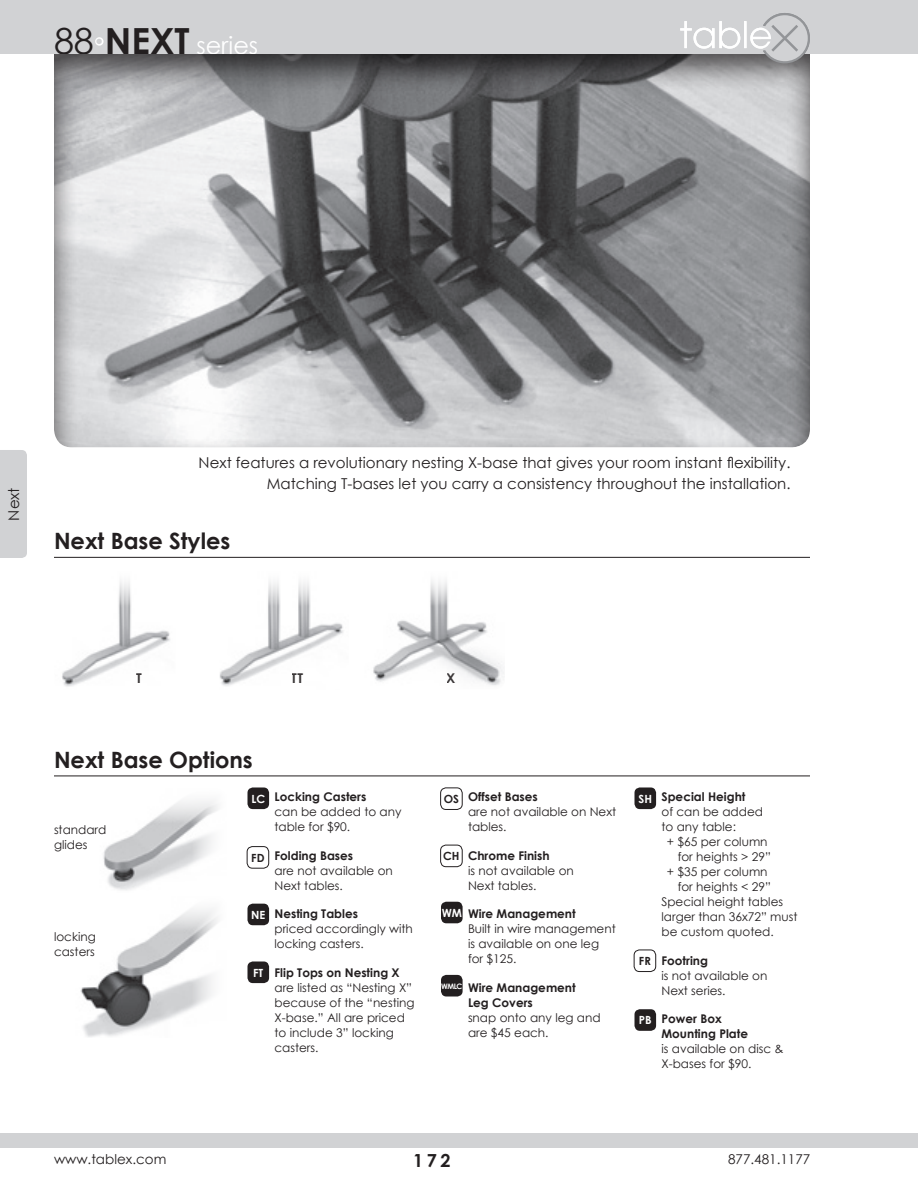
<style>
.page{position:relative;width:918px;height:1188px;background:#fff}
.page>*{position:absolute;margin:0;border:0;box-sizing:border-box;transform-origin:0 0}
.t1{font:24px "Century Gothic";color:#fff}
.t2{font:700 22.5px "Century Gothic";color:#231f20}
.t3{font:700 18px "Century Gothic";color:#231f20}
.t4{font:15px/21px "Century Gothic";color:#231f20;text-align:right}
.t5{font:13.5px "Century Gothic";color:#231f20}
.t6{font:700 13.5px "Century Gothic";color:#231f20}
.t7{font:12px/15px "Century Gothic";color:#231f20}
.t8{font:700 12px "Century Gothic";color:#231f20}
.t9{font:700 11.25px "Century Gothic";color:#fff}
.t10{font:700 11.25px "Century Gothic";color:#231f20}
.t11{font:700 7.5px "Century Gothic";color:#fff}
.s1{font-size:36px;color:#231f20}
.s2{font-weight:700;font-size:36px;color:#231f20}
.s3{font-weight:700}
</style>
<div class="page">
<div style="left:0;top:1133px;width:918px;height:15px;background:#d1d2d4"></div>
<div style="left:0;top:450px;width:27px;height:108px;background:#d1d2d4"></div>
<div style="left:0;top:0;width:918px;height:54px;background:#d1d2d4"></div>
<svg style="left:95px;top:37px;width:9px;height:9px"></svg>
<img style="left:220px;top:581px;width:123px;height:105px">
<img style="left:373px;top:580px;width:131px;height:106px">
<div style="left:52px;top:54px;width:761px;height:396px;background:#231f20;opacity:.75"></div>
<hr style="left:54px;top:557px;width:756px;height:1px;background:#231f20">
<img style="left:62px;top:581px;width:108px;height:106px">
<hr style="left:54px;top:776px;width:756px;height:1px;background:#231f20">
<img style="left:80px;top:801px;width:138px;height:236px">
<div style="left:440px;top:845px;width:23px;height:22px;border:1px solid #231f20;border-radius:5px"></div>
<div style="left:247px;top:846px;width:22px;height:23px;border:1px solid #231f20;border-radius:5px"></div>
<div style="left:440px;top:788px;width:23px;height:22px;border:1px solid #231f20;border-radius:5px"></div>
<div style="left:248px;top:787px;width:21px;height:22px;background:#231f20;border-radius:5px"></div>
<div style="left:441px;top:975px;width:22px;height:22px;background:#231f20;border-radius:5px"></div>
<div style="left:441px;top:902px;width:22px;height:21px;background:#231f20;border-radius:5px"></div>
<div style="left:248px;top:904px;width:21px;height:21px;background:#231f20;border-radius:5px"></div>
<div style="left:248px;top:962px;width:21px;height:21px;background:#231f20;border-radius:5px"></div>
<div style="left:634px;top:787px;width:22px;height:22px;background:#231f20;border-radius:5px"></div>
<div style="left:634px;top:1009px;width:22px;height:22px;background:#231f20;border-radius:5px"></div>
<div style="left:634px;top:950px;width:22px;height:22px;border:1px solid #231f20;border-radius:5px"></div>
<svg style="left:680px;top:13px;width:130px;height:50px"></svg>
<h1 class="t1" style="left:54px;top:29px;width:206px"><span class="s1">88</span><sup>•</sup><span class="s2">NEXT</span> series</h1>
<p class="t4" style="left:3px;top:521px;width:35px;rotate:-90deg">Next</p>
<p class="t4" style="left:199px;top:452px;width:593px">Next features a revolutionary nesting X-base that gives your room instant flexibility.<br>Matching T-bases let you carry a consistency throughout the installation.</p>
<p class="t2" style="left:54px;top:524px;width:178px">Next Base Styles</p>
<p class="t6" style="left:136px;top:668px;width:7px">T</p>
<p class="t6" style="left:292px;top:668px;width:13px">TT</p>
<p class="t6" style="left:447px;top:668px;width:11px">X</p>
<p class="t2" style="left:54px;top:742px;width:200px">Next Base Options</p>
<p class="t7" style="left:54px;top:822px;width:54px">standard glides</p>
<p class="t7" style="left:54px;top:929px;width:43px">locking casters</p>
<p class="t7" style="left:274px;top:789px;width:129px"><span class="s3">Locking Casters<br></span>can be added to any table for $90.</p>
<p class="t7" style="left:274px;top:848px;width:120px"><span class="s3">Folding Bases<br></span>are not available on<br>Next tables.</p>
<p class="t7" style="left:274px;top:906px;width:140px"><span class="s3">Nesting Tables<br></span>priced accordingly with locking casters.</p>
<p class="t7" style="left:274px;top:965px;width:142px"><span class="s3">Flip Tops on Nesting X </span>are listed as “Nesting X” because of the “nesting<br>X-base.” All are priced to include 3” locking casters.</p>
<p class="t7" style="left:468px;top:789px;width:150px"><span class="s3">Offset Bases<br></span>are not available on Next tables.</p>
<p class="t7" style="left:468px;top:848px;width:107px"><span class="s3">Chrome Finish<br></span>is not available on<br>Next tables.</p>
<p class="t7" style="left:468px;top:906px;width:149px"><span class="s3">Wire Management<br></span>Built in wire management is available on one leg for $125.</p>
<p class="t7" style="left:468px;top:980px;width:134px"><span class="s3">Wire Management<br>Leg Covers<br></span>snap onto any leg and are $45 each.</p>
<p class="t9" style="left:251px;top:790px;width:15px">LC</p>
<p class="t10" style="left:444px;top:790px;width:17px">OS</p>
<p class="t10" style="left:251px;top:849px;width:15px">FD</p>
<p class="t10" style="left:443px;top:847px;width:18px">CH</p>
<p class="t9" style="left:251px;top:906px;width:16px">NE</p>
<p class="t9" style="left:442px;top:904px;width:22px">WM</p>
<p class="t9" style="left:253px;top:964px;width:12px">FT</p>
<p class="t11" style="left:441px;top:980px;width:23px">WMLC</p>
<p class="t9" style="left:639px;top:790px;width:15px">SH</p>
<p class="t10" style="left:639px;top:952px;width:13px">FR</p>
<p class="t9" style="left:639px;top:1012px;width:14px">PB</p>
<p class="t8" style="left:662px;top:788px;width:85px">Special Height</p>
<p class="t7" style="left:662px;top:804px;width:103px">of can be added</p>
<p class="t7" style="left:662px;top:819px;width:76px">to any table:</p>
<p class="t7" style="left:667px;top:834px;width:102px">+ $65 per column</p>
<p class="t7" style="left:678px;top:849px;width:95px">for heights &gt; 29”</p>
<p class="t7" style="left:667px;top:864px;width:102px">+ $35 per column</p>
<p class="t7" style="left:678px;top:879px;width:95px">for heights &lt; 29”</p>
<p class="t7" style="left:662px;top:894px;width:123px">Special height tables</p>
<p class="t7" style="left:662px;top:909px;width:138px">larger than 36x72” must</p>
<p class="t7" style="left:662px;top:924px;width:114px">be custom quoted.</p>
<p class="t7" style="left:662px;top:953px;width:107px"><span class="s3">Footring<br></span>is not available on<br>Next series.</p>
<p class="t7" style="left:662px;top:1011px;width:124px"><span class="s3">Power Box<br>Mounting Plate<br></span>is available on disc &amp;<br>X-bases for $90.</p>
<p class="t5" style="left:54px;top:1150px;width:114px">www.tablex.com</p>
<p class="t3" style="left:413px;top:1147px;width:39px">172</p>
<p class="t5" style="left:728px;top:1150px;width:84px">877.481.1177</p>
</div>
